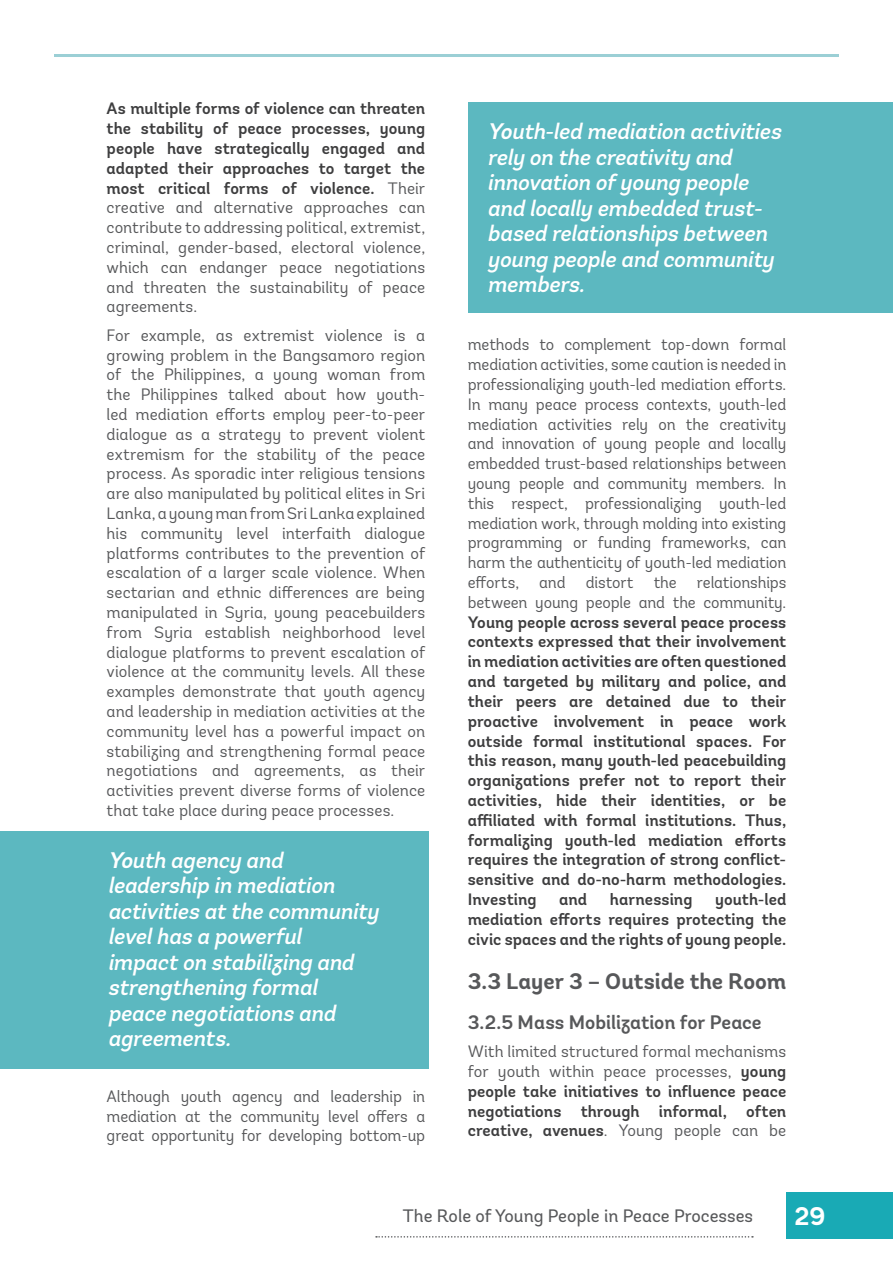
<style>
.page{position:relative;width:893px;height:1263px;background:#fff}
.page>*{position:absolute;margin:0;border:0;box-sizing:border-box;transform-origin:0 0}
.t1{font:700 25.5px "Andes";color:#fff}
.Pull_Quote{font:italic 500 22.5px/25.5px "Andes";color:#fff}
.Subtitles{font:700 22.5px "Andes";color:#57585a}
.Sub_subhead{font:600 19.5px "Andes";letter-spacing:-.005em;color:#57585a}
.t2{font:18px "Andes";color:#57585a}
.Body_copy{font:16.5px/19.8px "Andes";letter-spacing:-.005em;color:#57585a;text-align:justify}
.Body_copy-2{font:600 16.5px/19.8px "Andes";color:#3e3e3f;text-align:justify}
.s1{font-weight:600;color:#3e3e3f}
.s2{font-weight:600}
.s3{font-weight:400;color:#57585a}
</style>
<div class="page">
<hr style="left:54px;top:54px;width:785px;height:3px;background:#9bcfd5">
<div style="left:0;top:831px;width:428px;height:237px;background:#5cb8c0"></div>
<div style="left:469px;top:102px;width:424px;height:211px;background:#5cb8c0"></div>
<div style="left:786px;top:1192px;width:107px;height:46px;background:#19aab5"></div>
<svg style="left:376px;top:1236px;width:377px;height:1px"></svg>
<p class="Body_copy" style="left:107px;top:99px;width:320px"><span class="s1">As multiple forms of violence can threaten the stability of peace processes, young people have strategically engaged and adapted their approaches to target the most critical forms of violence.</span> Their creative and alternative approaches can contribute to addressing political, extremist, criminal, gender-based, electoral violence, which can endanger peace negotiations and threaten the sustainability of peace agreements.</p>
<p class="Body_copy" style="left:107px;top:325px;width:320px">For example, as extremist violence is a growing problem in the Bangsamoro region of the Philippines, a young woman from the Philippines talked about how youth&shy;led mediation efforts employ peer-to-peer dialogue as a strategy to prevent violent extremism for the stability of the peace process. As sporadic inter religious tensions are also manipulated by political elites in Sri Lanka, a young man from Sri Lanka explained his community level interfaith dialogue platforms contributes to the prevention of escalation of a larger scale violence. When sectarian and ethnic differences are being manipulated in Syria, young peacebuilders from Syria establish neighborhood level dialogue platforms to prevent escalation of violence at the community levels. All these examples demonstrate that youth agency and leadership in mediation activities at the community level has a powerful impact on stabilizing and strengthening formal peace negotiations and agreements, as their activities prevent diverse forms of violence that take place during peace processes.</p>
<p class="Pull_Quote" style="left:108px;top:847px;width:278px"><span class="s2">Yo</span>uth agency and leadership in mediation activitiesatthe community levelhasa powerful impacton stabilizing and strengthening formal peace negotiationsand agreements.</p>
<p class="Body_copy" style="left:107px;top:1086px;width:320px">Although youth agency and leadership in mediation at the community level offers a great opportunity for developing bottom-up</p>
<p class="Pull_Quote" style="left:487px;top:119px;width:301px"><span class="s2">Yo</span>uth-led mediation activities rely on the creativity and innovation ofyoung people and locally embedded trust&shy;based relationshipsbetween young people and community members.</p>
<p class="Body_copy" style="left:468px;top:335px;width:320px">methods to complement top-down formal mediation activities, some caution is needed in professionalizing youth-led mediation efforts.<br>In many peace process contexts, youth-led mediation activities rely on the creativity and innovation of young people and locally embedded trust-based relationships between young people and community members. In this respect, professionalizing youth-led mediation work, through molding into existing programming or funding frameworks, can harm the authenticity of youth-led mediation efforts, and distort the relationships between young people and the community.<br><span class="s1">Young people across several peace process contexts expressed that their involvement in mediation activities are often questioned and targeted by military and police, and their peers are detained due to their proactive involvement in peace work outside formal institutional spaces. For this reason, many youth-led peacebuilding organizations prefer not to report their activities, hide their identities, or be affiliated with formal institutions. Thus, formalizing youth-led mediation efforts requires the integration of strong conflict&shy;sensitive and do-no-harm methodologies.<br>Investing</span></p>
<p class="Body_copy-2" style="left:468px;top:890px;width:320px;text-indent:247px">youth-led mediation efforts requires protecting the civic spaces and the rights of young people.</p>
<p class="Subtitles" style="left:468px;top:967px;width:320px">3.3 Layer 3 – Outside the Room</p>
<p class="Sub_subhead" style="left:468px;top:1010px;width:295px">3.2.5 Mass Mobilization for Peace</p>
<p class="Body_copy-2" style="left:468px;top:1042px;width:320px"><span class="s3">With limited structured formal mechanisms for youth within peace processes,</span> young people take initiatives to influence peace negotiations through informal, often creative, avenues<span class="s3">. Young people can be</span></p>
<p class="Body_copy-2" style="left:559px;top:890px;width:29px">and</p>
<p class="Body_copy-2" style="left:610px;top:890px;width:84px">harnessing</p>
<p class="t2" style="left:403px;top:1205px;width:352px">The Role of Young People in Peace Processes</p>
<p class="t1" style="left:794px;top:1200px;width:33px">29</p>
</div>
